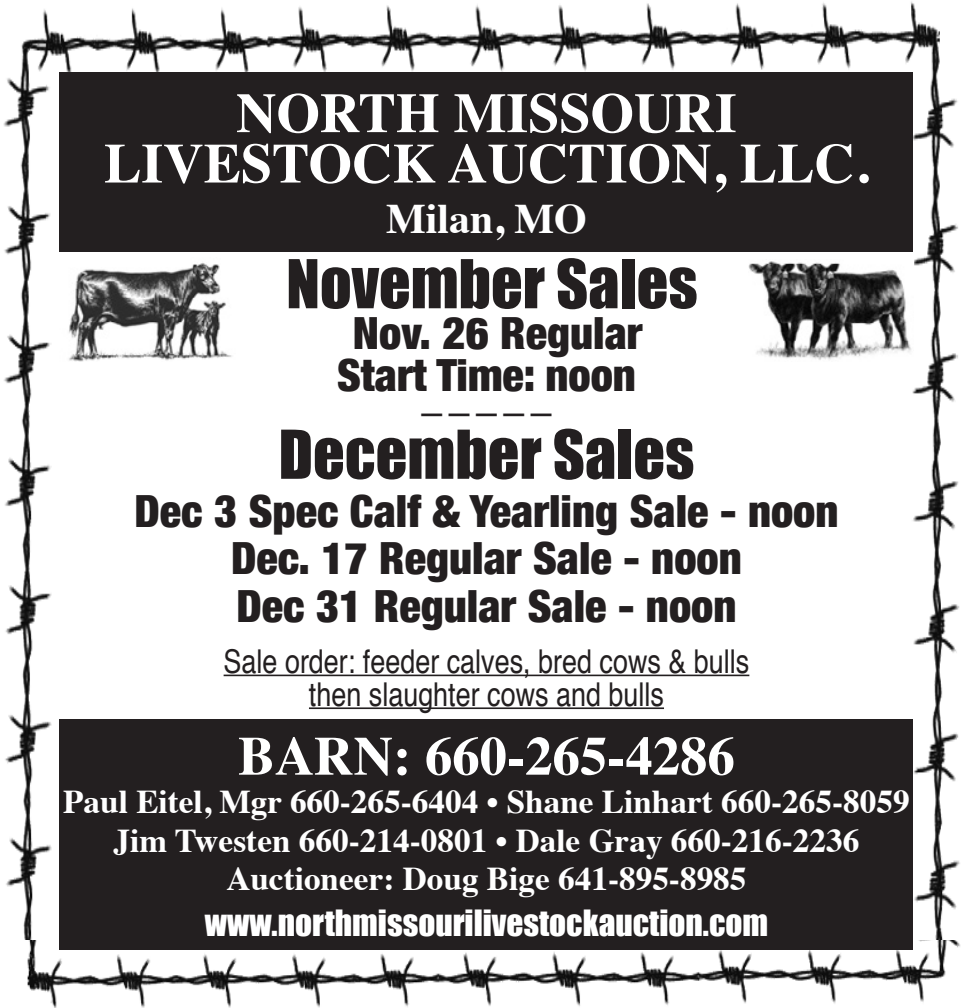
<style>
.page{position:relative;width:973px;height:1008px;background:#fff}
.page>*{position:absolute;margin:0;border:0;box-sizing:border-box;transform-origin:0 0}
.t1{font:62.3px "Impact";color:#231f20}
.t2{font:700 56px/50.4px "Times";color:#fff;text-align:center}
.t3{font:700 54.6px "Times";color:#fff}
.t4{font:900 condensed 44.45px/47.9px "Helvetica Neue";color:#231f20;text-align:center}
.t5{font:700 42px "Times";color:#fff}
.t6{font:700 33.25px/38.5px "Times";color:#fff;text-align:center}
.t7{font:33.25px "Impact";color:#fff}
.t8{font:condensed 33.25px "Helvetica";color:#231f20}
.t9{font:condensed 32.9px/32.9px "Helvetica";color:#231f20;text-align:center}
</style>
<div class="page">
<img style="left:3px;top:1px;width:957px;height:940px">
<img style="left:27px;top:941px;width:934px;height:67px">
<div style="left:60px;top:72px;width:853px;height:179px;background:#231f20"></div>
<hr style="left:224px;top:675px;width:525px;height:1px;background:#231f20">
<hr style="left:309px;top:707px;width:355px;height:2px;background:#231f20">
<img style="left:748px;top:259px;width:165px;height:103px">
<img style="left:60px;top:258px;width:176px;height:104px">
<div style="left:60px;top:719px;width:853px;height:231px;background:#231f20"></div>
<h2 class="t2" style="left:104px;top:82px;width:766px">NORTH MISSOURI<br>LIVESTOCK AUCTION, LLC.</h2>
<p class="t5" style="left:386px;top:179px;width:202px">Milan, MO</p>
<h1 class="t1" style="left:286px;top:236px;width:413px">November Sales</h1>
<h3 class="t4" style="left:337px;top:311px;width:307px;line-height:41.3px">Nov. 26 Regular<br>Start Time: noon</h3>
<p class="t8" style="left:418px;top:392px;width:138px">—————</p>
<h1 class="t1" style="left:278px;top:406px;width:417px">December Sales</h1>
<h3 class="t4" style="left:134px;top:484px;width:705px">Dec 3 Spec Calf &amp; Yearling Sale - noon<br>Dec. 17 Regular Sale - noon<br>Dec 31 Regular Sale - noon</h3>
<p class="t9" style="left:224px;top:644px;width:527px">Sale order: feeder calves, bred cows &amp; bulls then slaughter cows and bulls</p>
<h3 class="t3" style="left:238px;top:704px;width:498px">BARN: 660-265-4286</h3>
<p class="t6" style="left:63px;top:779px;width:847px">Paul Eitel, Mgr 660-265-6404 • Shane Linhart 660-265-8059<br>Jim Twesten 660-214-0801 • Dale Gray 660-216-2236<br>Auctioneer: Doug Bige 641-895-8985</p>
<p class="t7" style="left:205px;top:897px;width:565px">www.northmissourilivestockauction.com</p>
</div>
